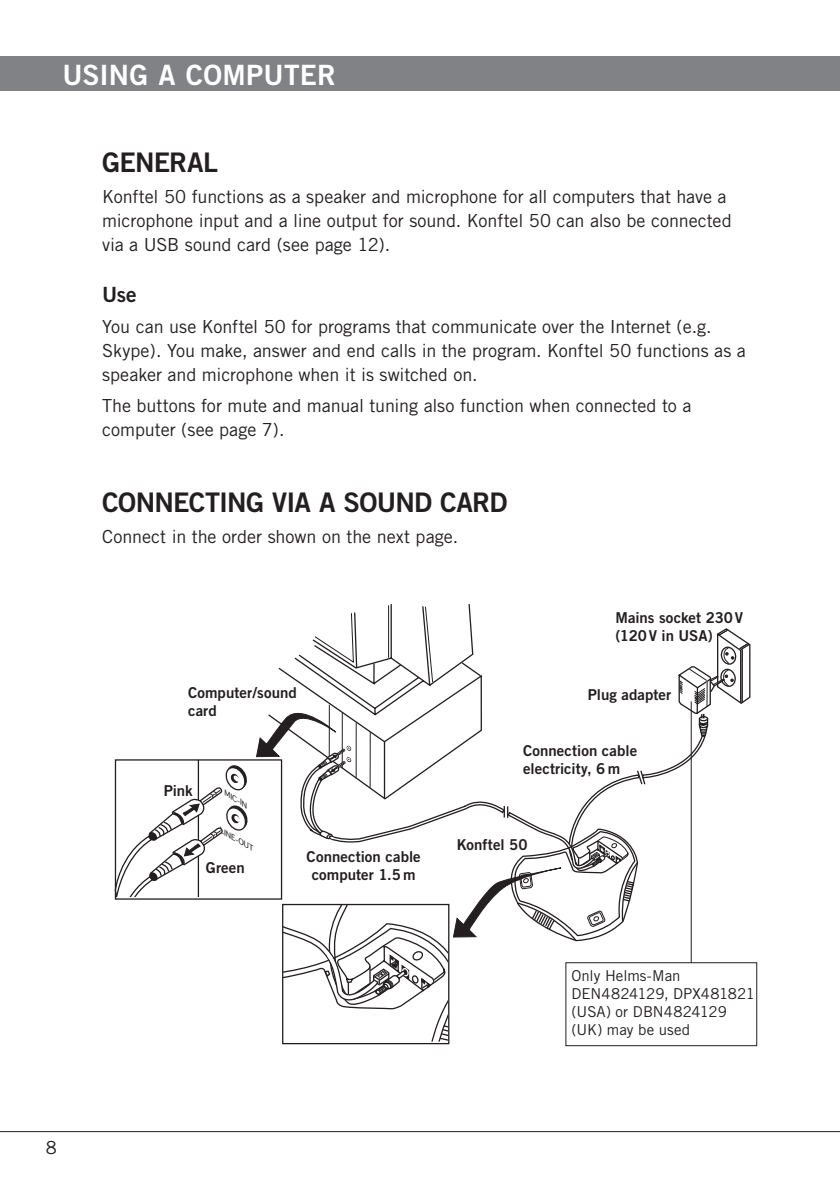
<style>
.page{position:relative;width:840px;height:1191px;background:#fff}
.page>*{position:absolute;margin:0;border:0;box-sizing:border-box;transform-origin:0 0}
.t1{font:28px "Trade Gothic Bold Two";letter-spacing:.01em;color:#fff}
.t2{font:27px "Trade Gothic Bold Two";letter-spacing:-.03em;color:#231f20}
.t3{font:21px "Trade Gothic Bold Two";color:#231f20}
.t4{font:18px/24px "Trade Gothic";letter-spacing:-.005em;color:#231f20}
.t5{font:15px/18px "Trade Gothic Bold Two";letter-spacing:.005em;color:#231f20}
.t6{font:15px/18px "Trade Gothic";color:#231f20}
.t7{font:italic 6.8px "Geneva";color:#231f20;scale:1.29 1}
</style>
<div class="page">
<hr style="left:0;top:1131px;width:839px;height:1px;background:#231f20">
<div style="left:0;top:57px;width:839px;height:34px;background:#808285"></div>
<hr style="left:839px;top:57px;width:1px;height:34px;background:#808285">
<svg style="left:256px;top:604px;width:494px;height:443px"></svg>
<div style="left:115px;top:899px;width:166px;height:170px;background:#fff"></div>
<div style="left:282px;top:1043px;width:168px;height:29px;background:#fff"></div>
<svg style="left:114px;top:758px;width:336px;height:287px"></svg>
<hr style="left:690px;top:701px;width:1px;height:342px;background:#231f20">
<div style="left:565px;top:962px;width:191px;height:83px;background:#fff"></div>
<div style="left:565px;top:962px;width:191px;height:84px;border:1px solid #231f20"></div>
<h1 class="t1" style="left:62px;top:57px;width:275px">USING A COMPUTER</h1>
<h2 class="t2" style="left:102px;top:146px;width:117px">GENERAL</h2>
<p class="t4" style="left:102px;top:184px;width:630px">Konftel 50 functions as a speaker and microphone for all computers that have a microphone input and a line output for sound. Konftel 50 can also be connected via a USB sound card (see page 12).</p>
<p class="t3" style="left:102px;top:282px;width:36px">Use</p>
<p class="t4" style="left:102px;top:314px;width:645px">You can use Konftel 50 for programs that communicate over the Internet (e.g.<br>Skype). You make, answer and end calls in the program. Konftel 50 functions as a speaker and microphone when it is switched on.</p>
<p class="t4" style="left:102px;top:393px;width:590px">The buttons for mute and manual tuning also function when connected to a computer (see page 7).</p>
<h2 class="t2" style="left:102px;top:485px;width:406px">CONNECTING VIA A SOUND CARD</h2>
<p class="t4" style="left:102px;top:524px;width:357px">Connect in the order shown on the next page.</p>
<p class="t5" style="left:188px;top:683px;width:110px">Computer/sound card</p>
<p class="t5" style="left:615px;top:608px;width:129px">Mains socket 230V (120V in USA)</p>
<p class="t5" style="left:587px;top:685px;width:85px">Plug adapter</p>
<p class="t5" style="left:522px;top:741px;width:116px">Connection cable electricity, 6m</p>
<p class="t5" style="left:164px;top:781px;width:31px">Pink</p>
<p class="t7" style="left:228px;top:789px;width:22px;rotate:30deg">MIC-IN</p>
<p class="t7" style="left:223px;top:826px;width:32px;rotate:30deg">LINE-OUT</p>
<p class="t5" style="left:206px;top:858px;width:40px">Green</p>
<p class="t5" style="left:306px;top:847px;width:116px;text-align:center">Connection cable computer 1.5m</p>
<p class="t5" style="left:456px;top:835px;width:72px">Konftel 50</p>
<p class="t6" style="left:571px;top:966px;width:185px">Only Helms-Man<br>DEN4824129, DPX481821 (USA) or DBN4824129 (UK) may be used</p>
<p class="t4" style="left:46px;top:1135px;width:12px">8</p>
</div>
